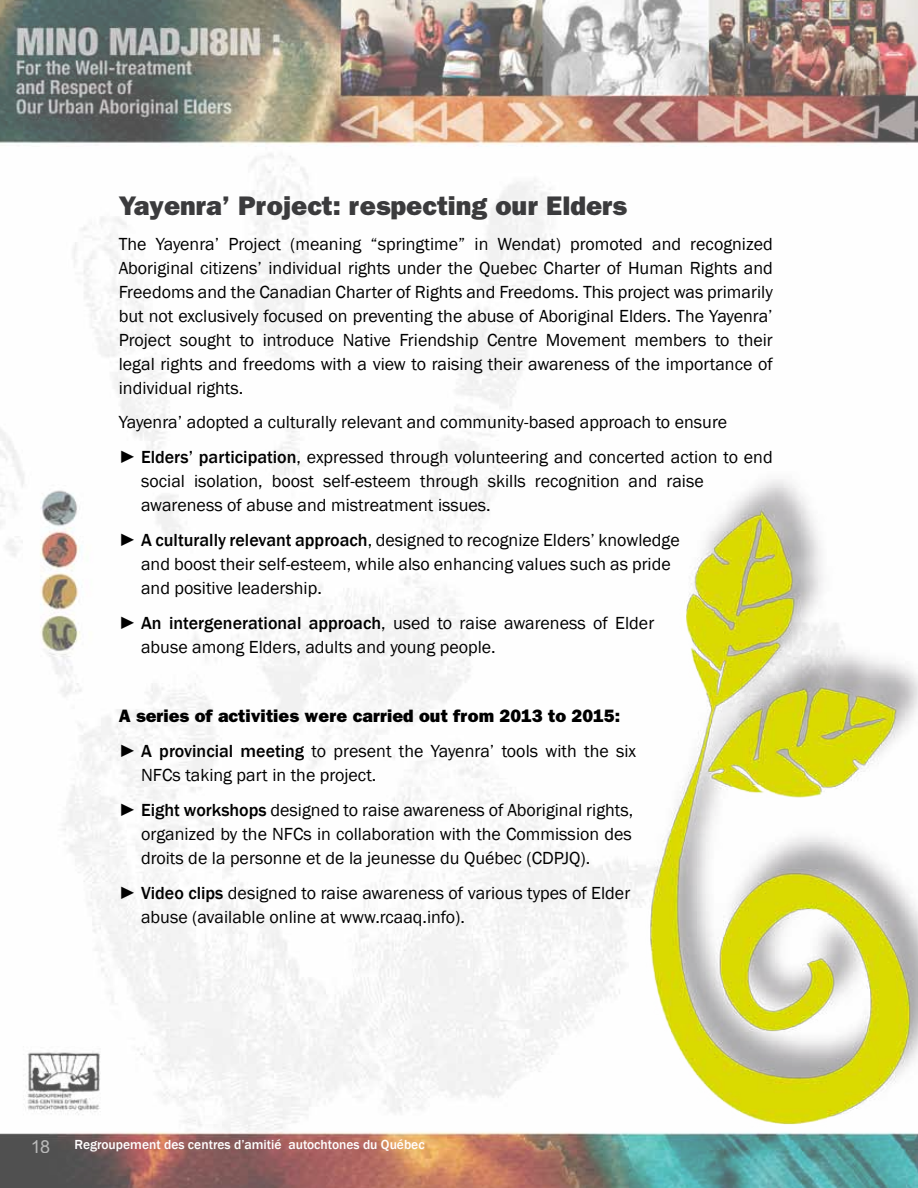
<style>
.page{position:relative;width:918px;height:1188px;background:#fff}
.page>*{position:absolute;margin:0;border:0;box-sizing:border-box;transform-origin:0 0}
.t1{font:800 27px "Franklin Gothic";color:#3b3b3d}
.t2{font:18px/24px "Franklin Gothic";color:#000}
.t3{font:800 18px/34.8px "Franklin Gothic";color:#000}
.t4{font:18px "Arial";color:#fff}
.t5{font:500 13.5px "Franklin Gothic";color:#fff}
.s1{font-weight:500}
.s2{font-weight:400}
</style>
<div class="page">
<img style="left:0;top:0;width:918px;height:1188px">
<img style="left:621px;top:438px;width:297px;height:727px">
<h1 class="t1" style="left:119px;top:190px;width:510px">Yayenra’ Project: respecting our Elders</h1>
<p class="t2" style="left:119px;top:232px;width:656px;text-align:justify">The Yayenra’ Project (meaning “springtime” in Wendat) promoted and recognized Aboriginal citizens’ individual rights under the Quebec Charter of Human Rights and Freedoms and the Canadian Charter of Rights and Freedoms. This project was primarily but not exclusively focused on preventing the abuse of Aboriginal Elders. The Yayenra’ Project sought to introduce Native Friendship Centre Movement members to their legal rights and freedoms with a view to raising their awareness of the importance of individual rights.</p>
<p class="t2" style="left:119px;top:405px;width:655px;line-height:34.8px">Yayenra’ adopted a culturally relevant and community-based approach to ensure<br>► <span class="s1">Elders’ participation</span>, expressed through volunteering and concerted action to end</p>
<p class="t2" style="left:141px;top:470px;width:564px">social isolation, boost self-esteem through skills recognition and raise awareness of abuse and mistreatment issues.</p>
<p class="t2" style="left:141px;top:528px;width:540px;text-indent:-22px">► <span class="s1">A culturally relevant approach</span>, designed to recognize Elders’ knowledge and boost their self-esteem, while also enhancing values such as pride and positive leadership.</p>
<p class="t2" style="left:141px;top:611px;width:515px;text-indent:-22px">► <span class="s1">An intergenerational approach</span>, used to raise awareness of Elder abuse among Elders, adults and young people.</p>
<p class="t3" style="left:119px;top:698px;width:519px">A series of activities were carried out from 2013 to 2015: <span class="s2">►</span> <span class="s1">A provincial meeting</span> <span class="s2">to present the Yayenra’ tools with the six</span></p>
<p class="t2" style="left:119px;top:758px;width:516px;line-height:34.8px;text-indent:22px">NFCs taking part in the project.<br>► <span class="s1">Eight workshops</span> designed to raise awareness of Aboriginal rights,</p>
<p class="t2" style="left:141px;top:822px;width:492px">organized by the NFCs in collaboration with the Commission des droits de la personne et de la jeunesse du Québec (CDPJQ).</p>
<p class="t2" style="left:141px;top:881px;width:491px;text-indent:-22px">► <span class="s1">Video clips</span> designed to raise awareness of various types of Elder abuse (available online at www.rcaaq.info).</p>
<p class="t4" style="left:30px;top:1134px;width:22px">18</p>
<p class="t5" style="left:75px;top:1136px;width:352px">Regroupement des centres d’amitié autochtones du Québec</p>
</div>
